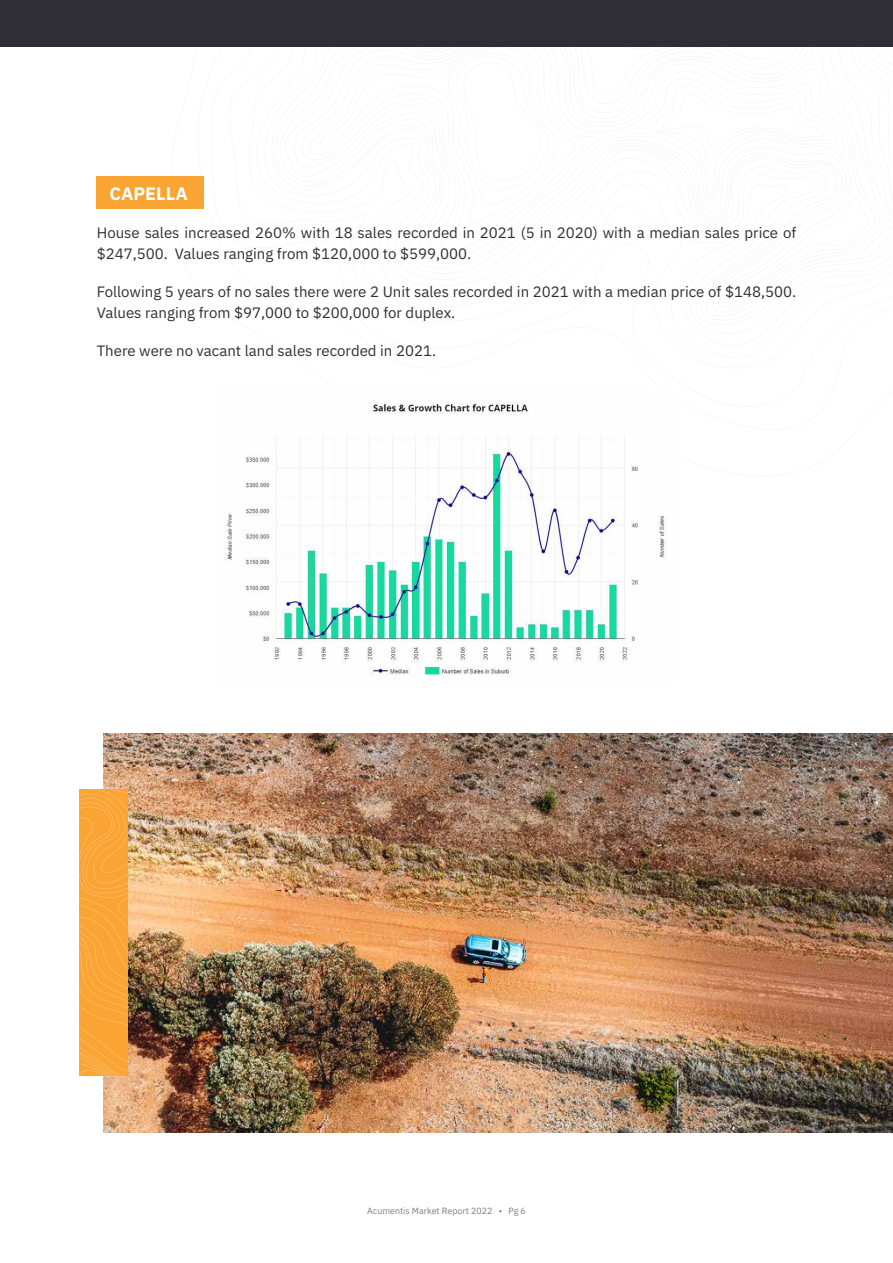
<style>
.page{position:relative;width:893px;height:1263px;background:#fff}
.page>*{position:absolute;margin:0;border:0;box-sizing:border-box;transform-origin:0 0}
.t1{font:700 18px "IBM Plex Sans";color:#fff}
.t2{font:15px/21px "IBM Plex Sans";color:#302e35}
.t3{font:9px "IBM Plex Sans";color:#807a7f}
</style>
<div class="page">
<div style="left:0;top:0;width:893px;height:47px;background:#302e35"></div>
<div style="left:97px;top:176px;width:107px;height:33px;background:#f9a433"></div>
<img style="left:224px;top:403px;width:443px;height:272px">
<img style="left:103px;top:733px;width:790px;height:399px">
<svg style="left:80px;top:790px;width:48px;height:286px;background:#f9a638"></svg>
<p class="t1" style="left:109px;top:179px;width:80px">CAPELLA</p>
<p class="t2" style="left:97px;top:221px;width:701px">House sales increased 260% with 18 sales recorded in 2021 (5 in 2020) with a median sales price of $247,500. Values ranging from $120,000 to $599,000.</p>
<p class="t2" style="left:97px;top:280px;width:701px">Following 5 years of no sales there were 2 Unit sales recorded in 2021 with a median price of $148,500.<br>Values ranging from $97,000 to $200,000 for duplex.</p>
<p class="t2" style="left:97px;top:339px;width:341px">There were no vacant land sales recorded in 2021.</p>
<p class="t3" style="left:367px;top:1204px;width:160px">Acumentis Market Report 2022 • Pg 6</p>
</div>
